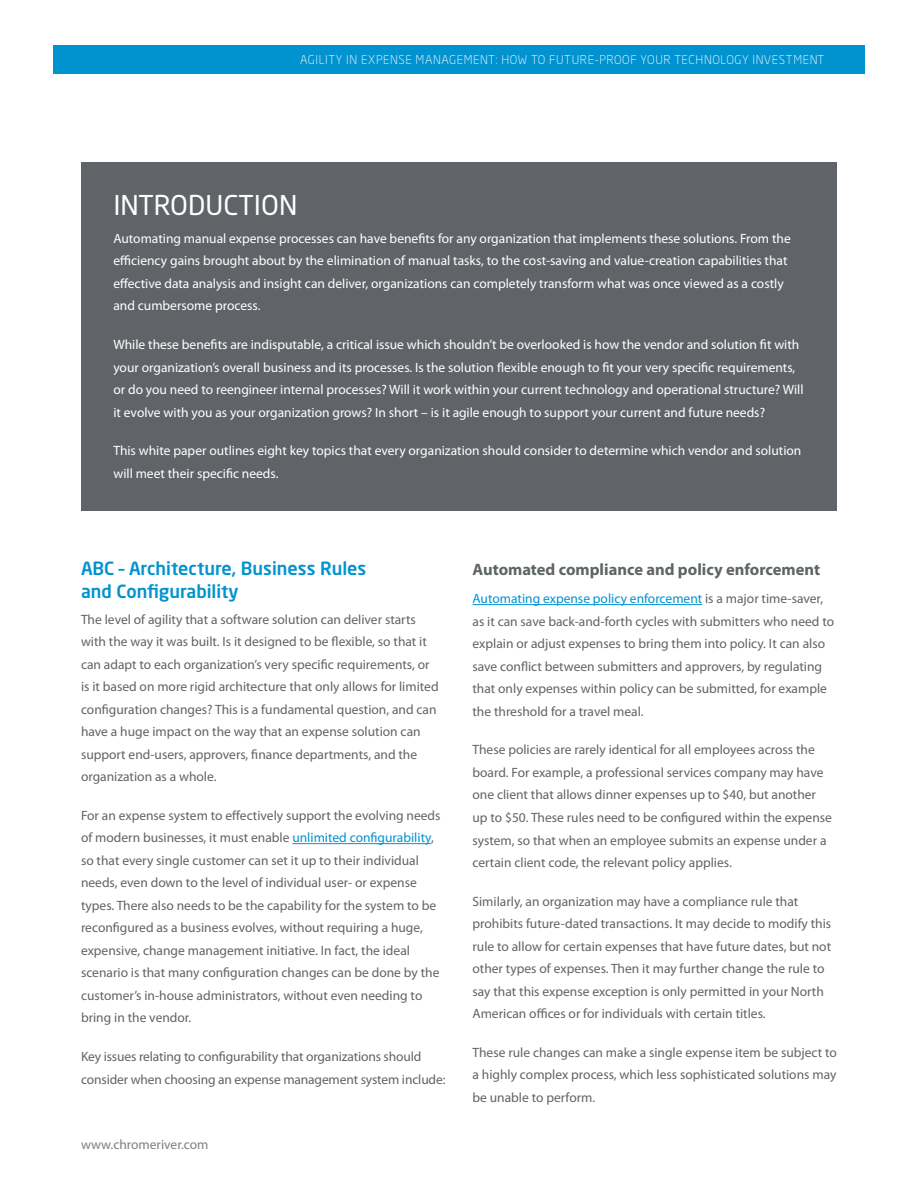
<style>
.page{position:relative;width:918px;height:1188px;background:#fff}
.page>*{position:absolute;margin:0;border:0;box-sizing:border-box;transform-origin:0 0}
.t1{font:27px "Neo Sans Std";color:#fff}
.t2{font:500 18px/22.5px "Neo Sans Std";color:#0093d0}
.t3{font:700 16.5px "Myriad Pro";color:#5f6466}
.t4{font:13.5px/22.5px "Myriad Pro";color:#5f6466}
.t5{font:13.5px/22.5px "Myriad Pro";color:#fff}
.t6{font:13.5px "Myriad Pro";color:#7e7f81}
.t7{font:300 12px "Neo Sans Std";letter-spacing:.05em;color:#fff}
.s1{color:#0093d0}
</style>
<div class="page">
<div style="left:53px;top:45px;width:812px;height:28px;background:#0093d0"></div>
<div style="left:81px;top:162px;width:756px;height:348px;background:#606468"></div>
<hr style="left:292px;top:843px;width:139px;height:1px;background:#0093d0">
<hr style="left:472px;top:604px;width:230px;height:1px;background:#0093d0">
<p class="t7" style="left:300px;top:52px;width:165px">AGILITY IN EXPENSE MANAGEME</p>
<p class="t7" style="left:480px;top:52px;width:346px">NT: HOW TO FUTURE-PROOF YOUR TECH NOLOGY I NVESTMENT</p>
<h1 class="t1" style="left:113px;top:189px;width:186px">INTRODUCTION</h1>
<p class="t5" style="left:113px;top:227px;width:679px">Automating manual expense processes can have benefits for any organization that implements these solutions. From the efficiency gains brought about by the elimination of manual tasks, to the cost-saving and value-creation capabilities that effective data analysis and insight can deliver, organizations can completely transform what was once viewed as a costly and cumbersome process.</p>
<p class="t5" style="left:113px;top:333px;width:692px">While these benefits are indisputable, a critical issue which shouldn’t be overlooked is how the vendor and solution fit with your organization’s overall business and its processes. Is the solution flexible enough to fit your very specific requirements, or do you need to reengineer internal processes? Will it work within your current technology and operational structure? Will it evolve with you as your organization grows? In short – is it agile enough to support your current and future needs?</p>
<p class="t5" style="left:113px;top:439px;width:690px">This white paper outlines eight key topics that every organization should consider to determine which vendor and solution will meet their specific needs.</p>
<h2 class="t2" style="left:81px;top:557px;width:287px">ABC – Architecture, Business Rules and Configurability</h2>
<p class="t4" style="left:81px;top:608px;width:359px">The level of agility that a software solution can deliver starts with the way it was built. Is it designed to be flexible, so that it can adapt to each organization’s very specific requirements, or is it based on more rigid architecture that only allows for limited configuration changes? This is a fundamental question, and can have a huge impact on the way that an expense solution can support end-users, approvers, finance departments, and the organization as a whole.</p>
<p class="t4" style="left:81px;top:804px;width:361px">For an expense system to effectively support the evolving needs of modern businesses, it must enable <span class="s1">unlimited configurability</span>, so that every single customer can set it up to their individual needs, even down to the level of individual user- or expense types. There also needs to be the capability for the system to be reconfigured as a business evolves, without requiring a huge, expensive, change management initiative. In fact, the ideal scenario is that many configuration changes can be done by the customer’s in-house administrators, without even needing to bring in the vendor.</p>
<p class="t4" style="left:81px;top:1045px;width:366px">Key issues relating to configurability that organizations should consider when choosing an expense management system include:</p>
<p class="t6" style="left:81px;top:1136px;width:129px">www.chromeriver.com</p>
<p class="t3" style="left:472px;top:559px;width:349px">Automated compliance and policy enforcement</p>
<p class="t4" style="left:472px;top:587px;width:363px"><span class="s1">Automating expense policy enforcement</span> is a major time-saver, as it can save back-and-forth cycles with submitters who need to explain or adjust expenses to bring them into policy. It can also save conflict between submitters and approvers, by regulating that only expenses within policy can be submitted, for example the threshold for a travel meal.</p>
<p class="t4" style="left:472px;top:738px;width:361px">These policies are rarely identical for all employees across the board. For example, a professional services company may have one client that allows dinner expenses up to $40, but another up to $50. These rules need to be configured within the expense system, so that when an employee submits an expense under a certain client code, the relevant policy applies.</p>
<p class="t4" style="left:472px;top:890px;width:360px">Similarly, an organization may have a compliance rule that prohibits future-dated transactions. It may decide to modify this rule to allow for certain expenses that have future dates, but not other types of expenses. Then it may further change the rule to say that this expense exception is only permitted in your North American offices or for individuals with certain titles.</p>
<p class="t4" style="left:472px;top:1041px;width:366px;text-align:justify">These rule changes can make a single expense item be subject to a highly complex process, which less sophisticated solutions may be unable to perform.</p>
</div>
